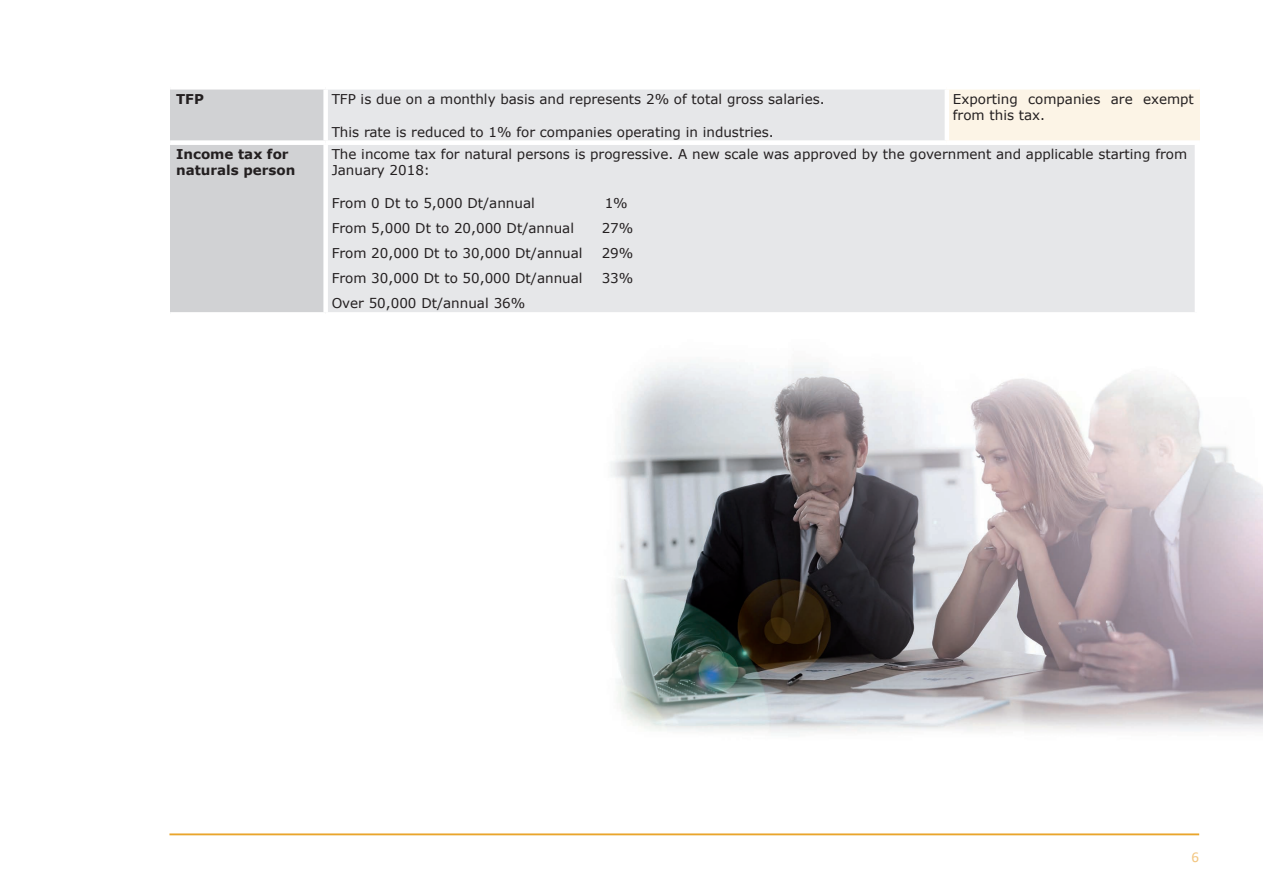
<style>
.page{position:relative;width:1263px;height:893px;background:#fff}
.page>*{position:absolute;margin:0;border:0;box-sizing:border-box;transform-origin:0 0}
.t1{font:15px "Calibri";color:#f2c57f}
.t2{font:13.5px/16.5px "Verdana";color:#231f20}
.t3{font:700 13.5px/16.5px "Verdana";color:#231f20}
</style>
<div class="page">
<hr style="left:169px;top:833px;width:1030px;height:2px;background:#e9a52c">
<img style="left:611px;top:361px;width:652px;height:373px">
<div style="left:170px;top:143px;width:156px;height:171px;background:#d1d2d4"></div>
<div style="left:326px;top:143px;width:871px;height:171px;background:#e6e7e9"></div>
<div style="left:323px;top:145px;width:5px;height:167px;background:#fff"></div>
<hr style="left:1195px;top:145px;width:4px;height:167px;background:#fff">
<div style="left:170px;top:312px;width:156px;height:5px;background:#fff"></div>
<div style="left:326px;top:312px;width:873px;height:5px;background:#fff"></div>
<div style="left:170px;top:87px;width:156px;height:56px;background:#d1d2d4"></div>
<div style="left:326px;top:87px;width:621px;height:56px;background:#e6e7e9"></div>
<div style="left:947px;top:87px;width:253px;height:56px;background:#fcf4e6"></div>
<div style="left:170px;top:85px;width:156px;height:5px;background:#fff"></div>
<div style="left:326px;top:85px;width:621px;height:5px;background:#fff"></div>
<div style="left:323px;top:90px;width:5px;height:50px;background:#fff"></div>
<div style="left:947px;top:85px;width:253px;height:5px;background:#fff"></div>
<hr style="left:945px;top:90px;width:4px;height:50px;background:#fff">
<div style="left:170px;top:140px;width:156px;height:5px;background:#fff"></div>
<div style="left:326px;top:140px;width:621px;height:5px;background:#fff"></div>
<div style="left:947px;top:140px;width:253px;height:5px;background:#fff"></div>
<p class="t3" style="left:176px;top:90px;width:29px">TFP</p>
<p class="t2" style="left:332px;top:90px;width:494px">TFP is due on a monthly basis and represents 2% of total gross salaries.</p>
<p class="t2" style="left:332px;top:123px;width:444px">This rate is reduced to 1% for companies operating in industries.</p>
<p class="t2" style="left:953px;top:90px;width:243px">Exporting companies are exempt from this tax.</p>
<p class="t3" style="left:176px;top:145px;width:121px">Income tax for naturals person</p>
<p class="t2" style="left:332px;top:146px;width:857px">The income tax for natural persons is progressive. A new scale was approved by the government and applicable starting from<br>January 2018:</p>
<p class="t2" style="left:332px;top:195px;width:205px">From 0 Dt to 5,000 Dt/annual</p>
<p class="t2" style="left:605px;top:195px;width:25px">1%</p>
<p class="t2" style="left:332px;top:220px;width:244px">From 5,000 Dt to 20,000 Dt/annual</p>
<p class="t2" style="left:602px;top:220px;width:33px">27%</p>
<p class="t2" style="left:332px;top:245px;width:252px">From 20,000 Dt to 30,000 Dt/annual</p>
<p class="t2" style="left:602px;top:245px;width:33px">29%</p>
<p class="t2" style="left:332px;top:270px;width:252px">From 30,000 Dt to 50,000 Dt/annual</p>
<p class="t2" style="left:602px;top:270px;width:33px">33%</p>
<p class="t2" style="left:332px;top:295px;width:195px">Over 50,000 Dt/annual 36%</p>
<p class="t1" style="left:1191px;top:846px;width:9px">6</p>
</div>
